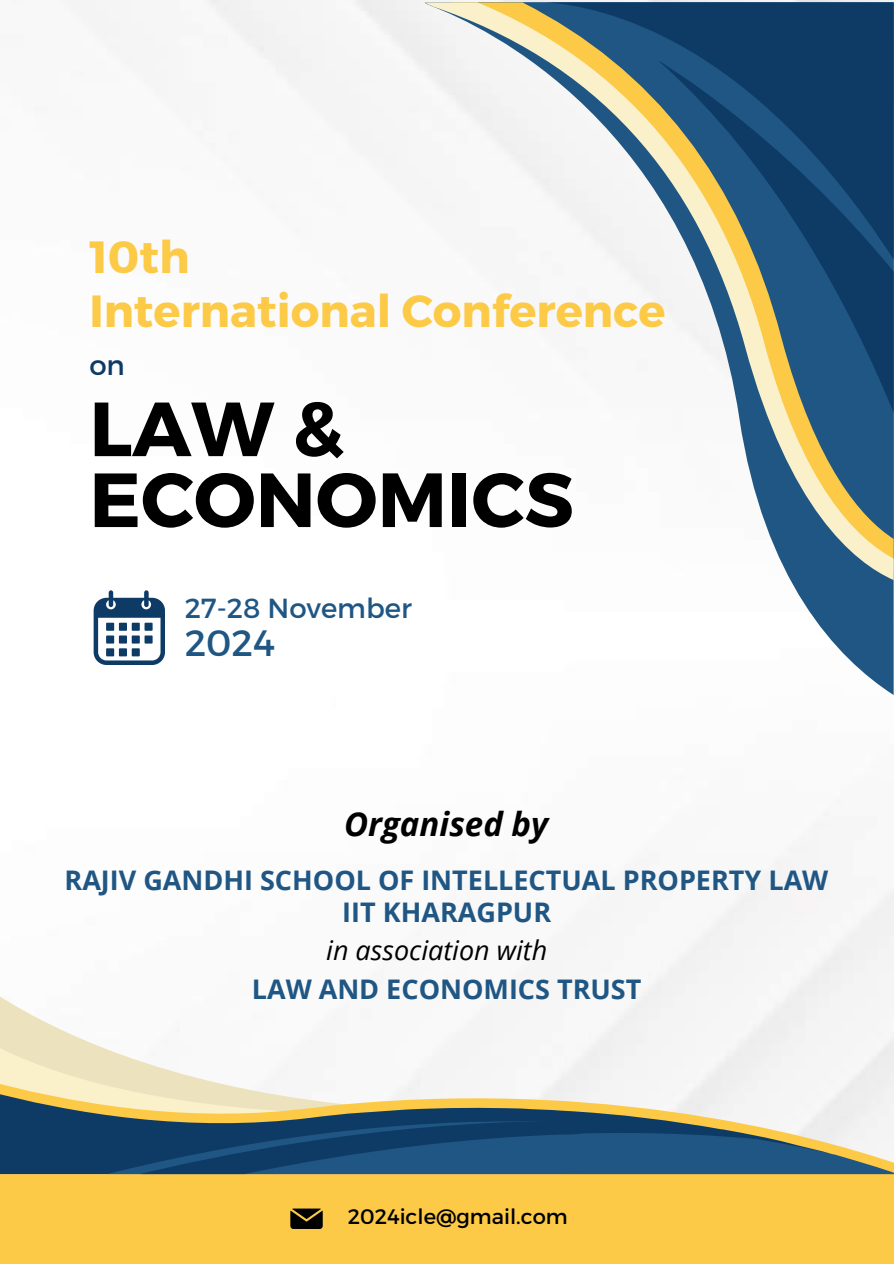
<style>
.page{position:relative;width:894px;height:1264px;background:#fff}
.page>*{position:absolute;margin:0;border:0;box-sizing:border-box;transform-origin:0 0}
.t1{font:700 76.5px/70.8px "Montserrat";color:#000}
.t2{font:700 45px/54px "Montserrat";color:#fcca46}
.t3{font:36.6px "Montserrat";color:#1f5684}
.t4{font:italic 700 33px "Open Sans";color:#000}
.t5{font:27.6px "Montserrat";color:#1f5684}
.t6{font:27.6px "Montserrat";color:#0d3b66}
.t7{font:700 27px/31.5px "Open Sans";color:#1f5684;text-align:center}
.t8{font:italic 27px "Open Sans";color:#000}
.t9{font:21px "Montserrat";color:#000}
</style>
<div class="page">
<img style="left:0;top:0;width:893px;height:1174px">
<svg style="left:423px;top:580px;width:470px;height:115px"></svg>
<svg style="left:422px;top:1px;width:471px;height:579px"></svg>
<svg style="left:545px;top:2px;width:348px;height:257px"></svg>
<svg style="left:657px;top:60px;width:236px;height:353px;background:#557589"></svg>
<div style="left:0;top:1174px;width:893px;height:89px;background:#fcca46"></div>
<svg style="left:0;top:982px;width:583px;height:96px"></svg>
<svg style="left:0;top:1036px;width:562px;height:42px;fill:#f8f6f6"></svg>
<svg style="left:0;top:1078px;width:893px;height:95px"></svg>
<svg style="left:290px;top:1208px;width:32px;height:20px"></svg>
<svg style="left:94px;top:590px;width:70px;height:74px"></svg>
<div style="left:106px;top:622px;width:8px;height:8px;background:#0d3b66"></div>
<div style="left:106px;top:635px;width:8px;height:8px;background:#0d3b66"></div>
<div style="left:106px;top:648px;width:8px;height:8px;background:#0d3b66"></div>
<div style="left:119px;top:622px;width:8px;height:8px;background:#0d3b66"></div>
<div style="left:119px;top:635px;width:8px;height:8px;background:#0d3b66"></div>
<div style="left:119px;top:648px;width:8px;height:8px;background:#0d3b66"></div>
<div style="left:132px;top:622px;width:8px;height:8px;background:#0d3b66"></div>
<div style="left:132px;top:635px;width:8px;height:8px;background:#0d3b66"></div>
<div style="left:132px;top:648px;width:8px;height:8px;background:#0d3b66"></div>
<div style="left:144px;top:622px;width:8px;height:8px;background:#0d3b66"></div>
<div style="left:144px;top:635px;width:8px;height:8px;background:#0d3b66"></div>
<h2 class="t2" style="left:89px;top:228px;width:577px">10th<br>International Conference</h2>
<p class="t6" style="left:89px;top:347px;width:37px">on</p>
<h1 class="t1" style="left:89px;top:389px;width:486px">LAW &amp;<br>ECONOMICS</h1>
<p class="t5" style="left:185px;top:590px;width:229px">27-28 November</p>
<h3 class="t3" style="left:185px;top:619px;width:92px">2024</h3>
<p class="t4" style="left:344px;top:801px;width:206px">Organised by</p>
<p class="t7" style="left:64px;top:863px;width:765px">RAJIV GANDHI SCHOOL OF INTELLECTUAL PROPERTY LAW<br>IIT KHARAGPUR</p>
<p class="t8" style="left:326px;top:931px;width:222px">in association with</p>
<p class="t7" style="left:252px;top:972px;width:391px">LAW AND ECONOMICS TRUST</p>
<p class="t9" style="left:348px;top:1203px;width:221px">2024icle@gmail.com</p>
</div>
